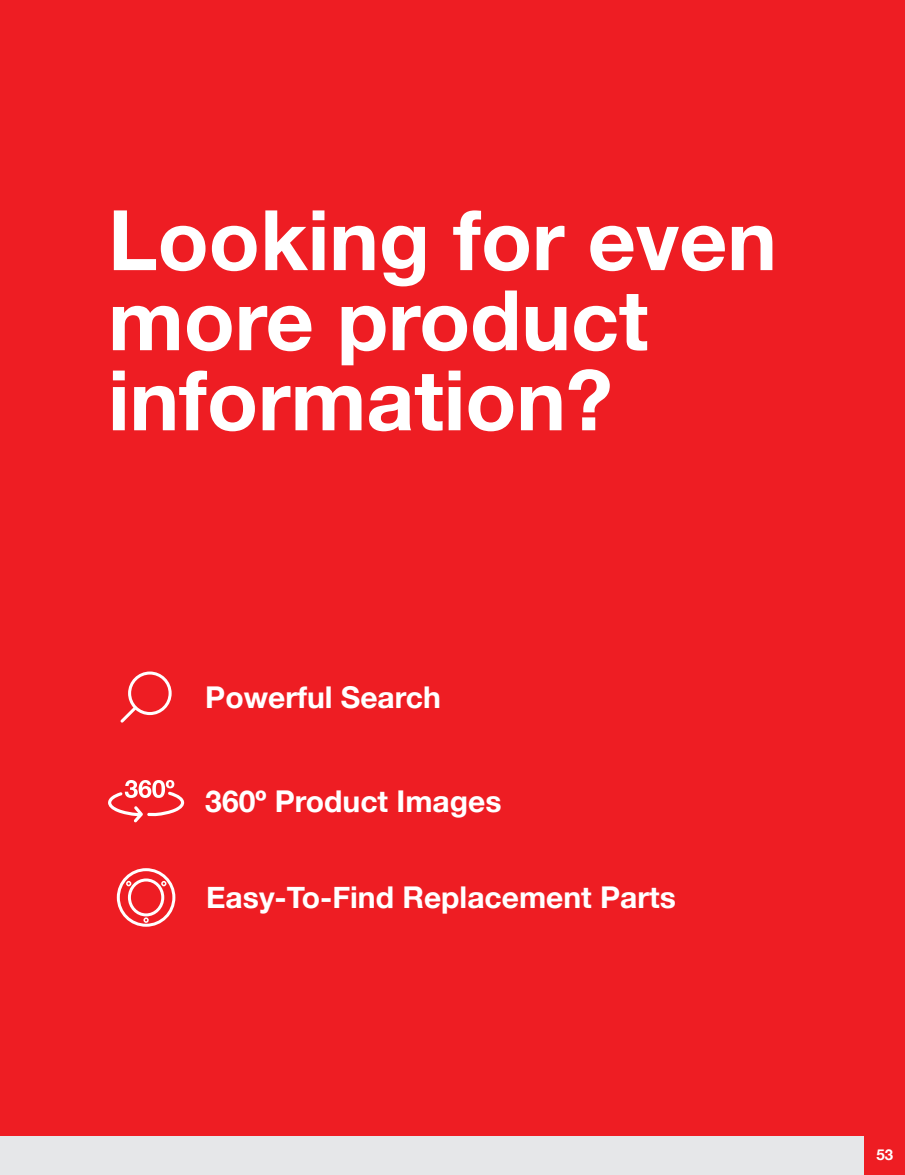
<style>
.page{position:relative;width:905px;height:1175px;background:#fff}
.page>*{position:absolute;margin:0;border:0;box-sizing:border-box;transform-origin:0 0}
.t1{font:700 83.55px/80.1px "Helvetica Neue";color:#fff}
.t2{font:700 30px "Helvetica Neue";color:#fff}
.t3{font:700 15px "Helvetica Neue";color:#fff}
</style>
<div class="page">
<div style="left:0;top:1134px;width:864px;height:40px;background:#e6e7e9"></div>
<div style="left:864px;top:1134px;width:40px;height:40px;background:#ee1d23"></div>
<div style="left:0;top:0;width:904px;height:1135px;background:#ee1d23"></div>
<svg style="left:108px;top:780px;width:76px;height:42px"></svg>
<svg style="left:120px;top:671px;width:52px;height:51px"></svg>
<div style="left:117px;top:868px;width:58px;height:58px;border:3px solid #fff;border-radius:50%"></div>
<div style="left:128px;top:878px;width:36px;height:38px;border:3px solid #fff;border-radius:50%"></div>
<svg style="left:126px;top:881px;width:5px;height:5px"></svg>
<svg style="left:143px;top:917px;width:6px;height:5px"></svg>
<svg style="left:161px;top:881px;width:5px;height:5px"></svg>
<h1 class="t1" style="left:108px;top:202px;width:670px">Looking for even more product information?</h1>
<p class="t2" style="left:205px;top:673px;width:237px">Powerful Search</p>
<p class="t2" style="left:205px;top:777px;width:298px">360º Product Images</p>
<p class="t2" style="left:206px;top:874px;width:471px">Easy-To-Find Replacement Parts</p>
<p class="t3" style="left:876px;top:1142px;width:18px">53</p>
</div>
